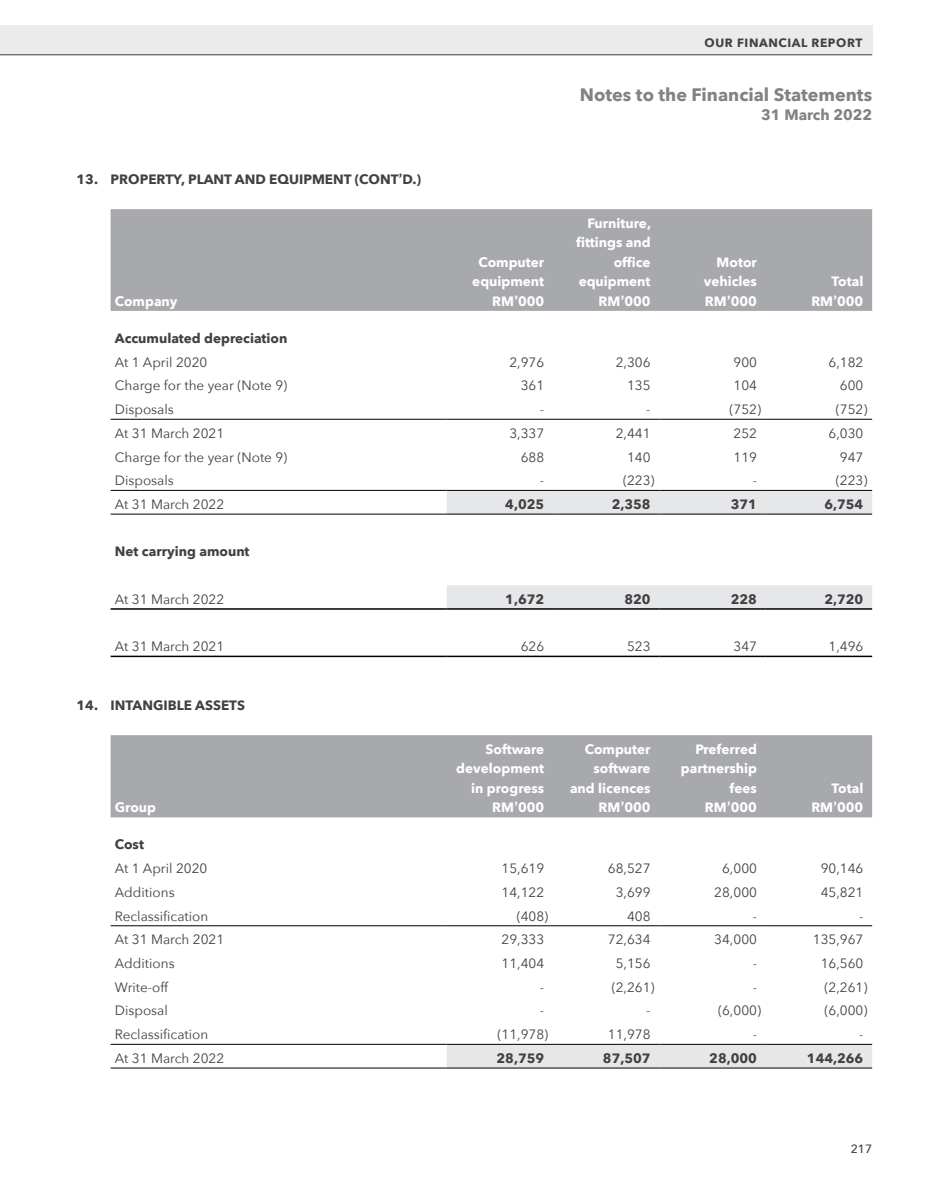
<style>
.page{position:relative;width:936px;height:1191px;background:#fff}
.page>*{position:absolute;margin:0;border:0;box-sizing:border-box;transform-origin:0 0}
.t1{font:700 18px "Avenir Next";color:#808285}
.t2{font:700 15px "Avenir Next";color:#808285}
.t3{font:13.5px "Avenir Next";color:#414042}
.t4{font:700 13.5px/19.5px "Avenir Next";color:#fff;text-align:right}
.t5{font:700 13.5px "Avenir Next";color:#414042}
.t6{font:700 12px "Avenir Next";letter-spacing:.05em;color:#414042}
.t7{font:500 12px "Avenir Next";color:#414042}
.s1{font-family:"Caecilia LT Std"}
</style>
<div class="page">
<div style="left:0;top:26px;width:872px;height:29px;background:#ebebec"></div>
<hr style="left:0;top:54px;width:872px;height:1px;background:#414042">
<div style="left:111px;top:209px;width:761px;height:102px;background:#a7a9ac"></div>
<svg style="left:446px;top:491px;width:426px;height:117px"></svg>
<hr style="left:111px;top:419px;width:335px;height:1px;background:#000">
<hr style="left:446px;top:419px;width:107px;height:1px;background:#000">
<hr style="left:553px;top:419px;width:106px;height:1px;background:#000">
<hr style="left:659px;top:419px;width:106px;height:1px;background:#000">
<hr style="left:765px;top:419px;width:107px;height:1px;background:#000">
<hr style="left:111px;top:490px;width:335px;height:1px;background:#000">
<hr style="left:446px;top:490px;width:107px;height:1px;background:#000">
<hr style="left:553px;top:490px;width:106px;height:1px;background:#000">
<hr style="left:659px;top:490px;width:106px;height:1px;background:#000">
<hr style="left:765px;top:490px;width:107px;height:1px;background:#000">
<hr style="left:111px;top:514px;width:335px;height:1px;background:#000">
<hr style="left:446px;top:514px;width:107px;height:1px;background:#000">
<hr style="left:553px;top:514px;width:106px;height:1px;background:#000">
<hr style="left:659px;top:514px;width:106px;height:1px;background:#000">
<hr style="left:765px;top:514px;width:107px;height:1px;background:#000">
<hr style="left:111px;top:608px;width:335px;height:1px;background:#000">
<hr style="left:446px;top:608px;width:107px;height:1px;background:#000">
<hr style="left:553px;top:608px;width:106px;height:1px;background:#000">
<hr style="left:659px;top:608px;width:106px;height:1px;background:#000">
<hr style="left:765px;top:608px;width:107px;height:1px;background:#000">
<hr style="left:111px;top:655px;width:335px;height:2px;background:#000">
<hr style="left:446px;top:655px;width:107px;height:2px;background:#000">
<hr style="left:553px;top:655px;width:106px;height:2px;background:#000">
<hr style="left:659px;top:655px;width:106px;height:2px;background:#000">
<hr style="left:765px;top:655px;width:107px;height:2px;background:#000">
<div style="left:111px;top:735px;width:761px;height:82px;background:#a7a9ac"></div>
<div style="left:447px;top:1045px;width:425px;height:22px;background:#e6e7e8"></div>
<hr style="left:111px;top:925px;width:335px;height:1px;background:#000">
<hr style="left:446px;top:925px;width:107px;height:1px;background:#000">
<hr style="left:553px;top:925px;width:106px;height:1px;background:#000">
<hr style="left:659px;top:925px;width:106px;height:1px;background:#000">
<hr style="left:765px;top:925px;width:107px;height:1px;background:#000">
<hr style="left:111px;top:1044px;width:335px;height:1px;background:#000">
<hr style="left:446px;top:1044px;width:107px;height:1px;background:#000">
<hr style="left:553px;top:1044px;width:106px;height:1px;background:#000">
<hr style="left:659px;top:1044px;width:106px;height:1px;background:#000">
<hr style="left:765px;top:1044px;width:107px;height:1px;background:#000">
<hr style="left:111px;top:1067px;width:335px;height:1px;background:#000">
<hr style="left:446px;top:1067px;width:107px;height:1px;background:#000">
<hr style="left:553px;top:1067px;width:106px;height:1px;background:#000">
<hr style="left:659px;top:1067px;width:106px;height:1px;background:#000">
<hr style="left:765px;top:1067px;width:107px;height:1px;background:#000">
<p class="t6" style="left:704px;top:32px;width:159px">OUR FINANCIAL REPORT</p>
<p class="t5" style="left:77px;top:167px;width:346px">13. PROPERTY, PLANT AND EQUIPMENT (CONT<span class="s1">’</span>D.)</p>
<p class="t4" style="left:115px;top:291px;width:64px">Company</p>
<h1 class="t1" style="left:580px;top:79px;width:294px">Notes to the Financial Statements</h1>
<p class="t2" style="left:761px;top:102px;width:112px">31 March 2022</p>
<p class="t4" style="left:472px;top:252px;width:73px">Computer equipment<br>RM<span class="s1">’</span>000</p>
<p class="t4" style="left:576px;top:213px;width:76px">Furniture, fittings and office equipment<br>RM<span class="s1">’</span>000</p>
<p class="t4" style="left:703px;top:252px;width:55px;text-align:justify;text-indent:13px">Motor vehicles RM<span class="s1">’</span>000</p>
<p class="t4" style="left:811px;top:271px;width:54px">Total<br>RM<span class="s1">’</span>000</p>
<p class="t5" style="left:115px;top:326px;width:174px">Accumulated depreciation</p>
<p class="t3" style="left:115px;top:350px;width:94px">At 1 April 2020</p>
<p class="t3" style="left:509px;top:350px;width:36px">2,976</p>
<p class="t3" style="left:615px;top:350px;width:36px">2,306</p>
<p class="t3" style="left:733px;top:350px;width:25px">900</p>
<p class="t3" style="left:828px;top:350px;width:36px">6,182</p>
<p class="t3" style="left:115px;top:374px;width:174px">Charge for the year (Note 9)</p>
<p class="t3" style="left:520px;top:374px;width:25px">361</p>
<p class="t3" style="left:627px;top:374px;width:25px">135</p>
<p class="t3" style="left:733px;top:374px;width:25px">104</p>
<p class="t3" style="left:839px;top:374px;width:25px">600</p>
<p class="t3" style="left:115px;top:398px;width:61px">Disposals</p>
<p class="t3" style="left:540px;top:398px;width:6px">-</p>
<p class="t3" style="left:646px;top:398px;width:6px">-</p>
<p class="t3" style="left:729px;top:398px;width:33px">(752)</p>
<p class="t3" style="left:835px;top:398px;width:33px">(752)</p>
<p class="t3" style="left:115px;top:422px;width:111px">At 31 March 2021</p>
<p class="t3" style="left:509px;top:422px;width:36px">3,337</p>
<p class="t3" style="left:615px;top:422px;width:36px">2,441</p>
<p class="t3" style="left:733px;top:422px;width:25px">252</p>
<p class="t3" style="left:828px;top:422px;width:36px">6,030</p>
<p class="t3" style="left:115px;top:445px;width:174px">Charge for the year (Note 9)</p>
<p class="t3" style="left:520px;top:445px;width:25px">688</p>
<p class="t3" style="left:627px;top:445px;width:25px">140</p>
<p class="t3" style="left:733px;top:445px;width:25px">119</p>
<p class="t3" style="left:839px;top:445px;width:25px">947</p>
<p class="t3" style="left:115px;top:469px;width:61px">Disposals</p>
<p class="t3" style="left:540px;top:469px;width:6px">-</p>
<p class="t3" style="left:623px;top:469px;width:33px">(223)</p>
<p class="t3" style="left:752px;top:469px;width:6px">-</p>
<p class="t3" style="left:835px;top:469px;width:33px">(223)</p>
<p class="t3" style="left:115px;top:493px;width:111px">At 31 March 2022</p>
<p class="t5" style="left:505px;top:492px;width:40px">4,025</p>
<p class="t5" style="left:611px;top:492px;width:40px">2,358</p>
<p class="t5" style="left:730px;top:492px;width:28px">371</p>
<p class="t5" style="left:824px;top:492px;width:40px">6,754</p>
<p class="t5" style="left:115px;top:540px;width:136px">Net carrying amount</p>
<p class="t3" style="left:115px;top:588px;width:111px">At 31 March 2022</p>
<p class="t5" style="left:505px;top:587px;width:40px">1,672</p>
<p class="t5" style="left:624px;top:587px;width:28px">820</p>
<p class="t5" style="left:730px;top:587px;width:28px">228</p>
<p class="t5" style="left:824px;top:587px;width:40px">2,720</p>
<p class="t3" style="left:115px;top:635px;width:111px">At 31 March 2021</p>
<p class="t3" style="left:520px;top:635px;width:25px">626</p>
<p class="t3" style="left:627px;top:635px;width:25px">523</p>
<p class="t3" style="left:733px;top:635px;width:25px">347</p>
<p class="t3" style="left:828px;top:635px;width:36px">1,496</p>
<p class="t5" style="left:77px;top:693px;width:170px">14. INTANGIBLE ASSETS</p>
<p class="t4" style="left:115px;top:797px;width:43px">Group</p>
<p class="t4" style="left:456px;top:739px;width:89px">Software development in progress<br>RM<span class="s1">’</span>000</p>
<p class="t4" style="left:570px;top:739px;width:82px">Computer software and licences<br>RM<span class="s1">’</span>000</p>
<p class="t4" style="left:681px;top:739px;width:77px">Preferred partnership fees<br>RM<span class="s1">’</span>000</p>
<p class="t4" style="left:811px;top:778px;width:54px">Total<br>RM<span class="s1">’</span>000</p>
<p class="t5" style="left:115px;top:833px;width:31px">Cost</p>
<p class="t3" style="left:115px;top:857px;width:94px">At 1 April 2020</p>
<p class="t3" style="left:501px;top:857px;width:44px">15,619</p>
<p class="t3" style="left:608px;top:857px;width:44px">68,527</p>
<p class="t3" style="left:722px;top:857px;width:36px">6,000</p>
<p class="t3" style="left:820px;top:857px;width:44px">90,146</p>
<p class="t3" style="left:115px;top:880px;width:61px">Additions</p>
<p class="t3" style="left:501px;top:880px;width:44px">14,122</p>
<p class="t3" style="left:615px;top:880px;width:36px">3,699</p>
<p class="t3" style="left:714px;top:880px;width:44px">28,000</p>
<p class="t3" style="left:820px;top:880px;width:44px">45,821</p>
<p class="t3" style="left:115px;top:904px;width:95px">Reclassification</p>
<p class="t3" style="left:516px;top:904px;width:33px">(408)</p>
<p class="t3" style="left:627px;top:904px;width:25px">408</p>
<p class="t3" style="left:752px;top:904px;width:6px">-</p>
<p class="t3" style="left:859px;top:904px;width:6px">-</p>
<p class="t3" style="left:115px;top:928px;width:111px">At 31 March 2021</p>
<p class="t3" style="left:501px;top:928px;width:44px">29,333</p>
<p class="t3" style="left:608px;top:928px;width:44px">72,634</p>
<p class="t3" style="left:714px;top:928px;width:44px">34,000</p>
<p class="t3" style="left:812px;top:928px;width:52px">135,967</p>
<p class="t3" style="left:115px;top:952px;width:61px">Additions</p>
<p class="t3" style="left:501px;top:952px;width:44px">11,404</p>
<p class="t3" style="left:615px;top:952px;width:36px">5,156</p>
<p class="t3" style="left:752px;top:952px;width:6px">-</p>
<p class="t3" style="left:820px;top:952px;width:44px">16,560</p>
<p class="t3" style="left:115px;top:975px;width:55px">Write-off</p>
<p class="t3" style="left:540px;top:975px;width:6px">-</p>
<p class="t3" style="left:611px;top:975px;width:44px">(2,261)</p>
<p class="t3" style="left:752px;top:975px;width:6px">-</p>
<p class="t3" style="left:824px;top:975px;width:44px">(2,261)</p>
<p class="t3" style="left:115px;top:999px;width:55px">Disposal</p>
<p class="t3" style="left:540px;top:999px;width:6px">-</p>
<p class="t3" style="left:646px;top:999px;width:6px">-</p>
<p class="t3" style="left:718px;top:999px;width:44px">(6,000)</p>
<p class="t3" style="left:824px;top:999px;width:44px">(6,000)</p>
<p class="t3" style="left:115px;top:1023px;width:95px">Reclassification</p>
<p class="t3" style="left:497px;top:1023px;width:52px">(11,978)</p>
<p class="t3" style="left:608px;top:1023px;width:44px">11,978</p>
<p class="t3" style="left:752px;top:1023px;width:6px">-</p>
<p class="t3" style="left:859px;top:1023px;width:6px">-</p>
<p class="t3" style="left:115px;top:1046px;width:111px">At 31 March 2022</p>
<p class="t5" style="left:496px;top:1046px;width:49px">28,759</p>
<p class="t5" style="left:603px;top:1046px;width:49px">87,507</p>
<p class="t5" style="left:709px;top:1046px;width:49px">28,000</p>
<p class="t5" style="left:806px;top:1046px;width:58px">144,266</p>
<p class="t7" style="left:850px;top:1138px;width:23px">217</p>
</div>
